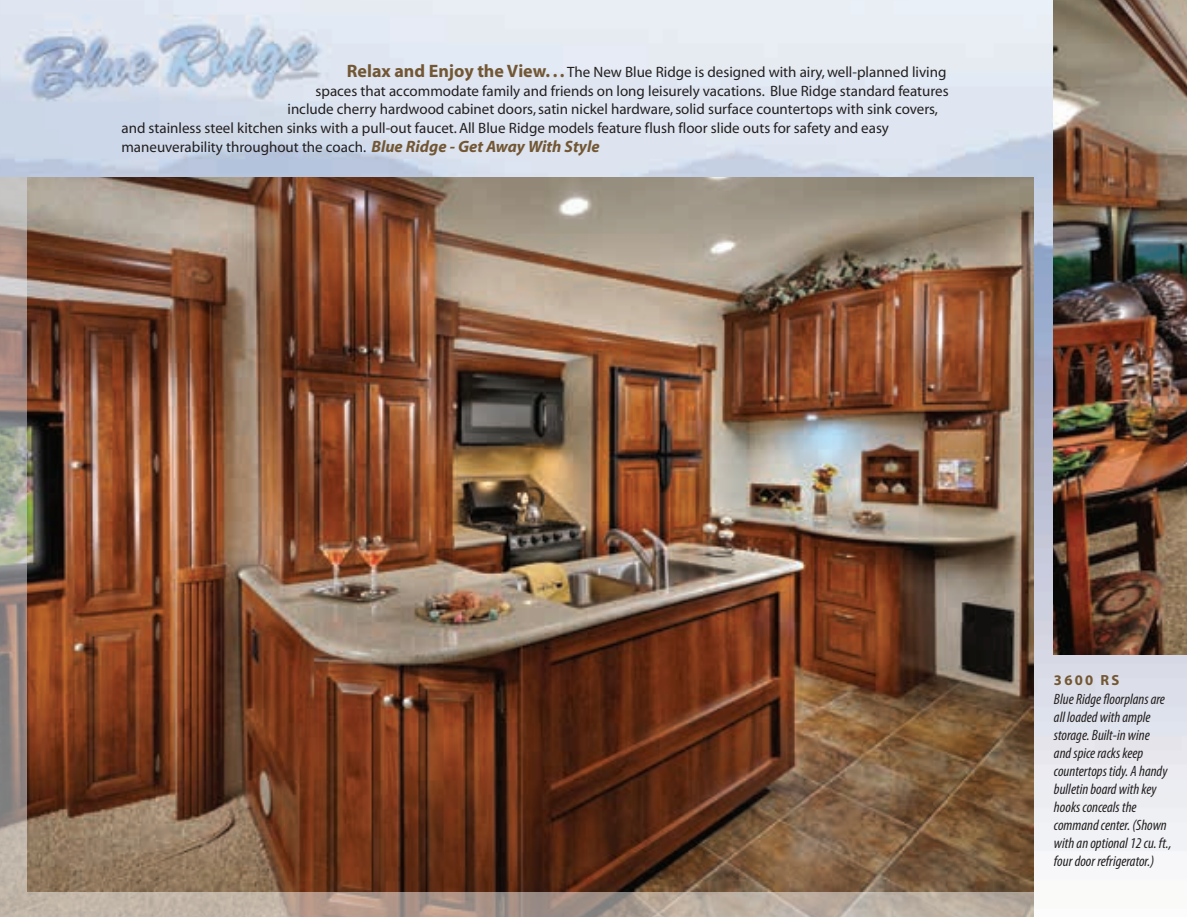
<style>
.page{position:relative;width:1187px;height:917px;background:#fff}
.page>*{position:absolute;margin:0;border:0;box-sizing:border-box;transform-origin:0 0}
.t1{font:15px "Myriad";color:#231f20}
.t2{font:italic condensed 15px/18px "Myriad Pro";color:#231f20}
.t3{font:700 14.7px "Myriad";letter-spacing:.15em;color:#735734}
.s1{font-weight:700;font-size:18px;color:#735734}
.s2{font-weight:700;font-style:italic;font-size:16.5px;color:#735734}
</style>
<div class="page">
<img style="left:0;top:0;width:1187px;height:917px">
<img style="left:1053px;top:0;width:134px;height:654px">
<img style="left:0;top:177px;width:1033px;height:740px">
<img style="left:27px;top:177px;width:1006px;height:714px">
<p class="t1" style="left:347px;top:66px;width:601px"><span class="s1">Relax and Enjoy the View. . .</span> The New Blue Ridge is designed with airy, well-planned living</p>
<p class="t1" style="left:316px;top:85px;width:635px">spaces that accommodate family and friends on long leisurely vacations. Blue Ridge standard features</p>
<p class="t1" style="left:288px;top:104px;width:652px">include cherry hardwood cabinet doors, satin nickel hardware, solid surface countertops with sink covers,</p>
<p class="t1" style="left:121px;top:122px;width:769px">and stainless steel kitchen sinks with a pull-out faucet. All Blue Ridge models feature flush floor slide outs for safety and easy</p>
<p class="t1" style="left:121px;top:141px;width:480px">maneuverability throughout the coach. <span class="s2">Blue Ridge - Get Away With Style</span></p>
<p class="t3" style="left:1054px;top:675px;width:67px">3600 RS</p>
<p class="t2" style="left:1054px;top:691px;width:119px">Blue Ridge floorplans are all loaded with ample storage. Built-in wine<br>and spice racks keep countertops tidy. A handy bulletin board with key hooks conceals the command center. (Shown with an optional 12 cu. ft., four door refrigerator.)</p>
</div>
